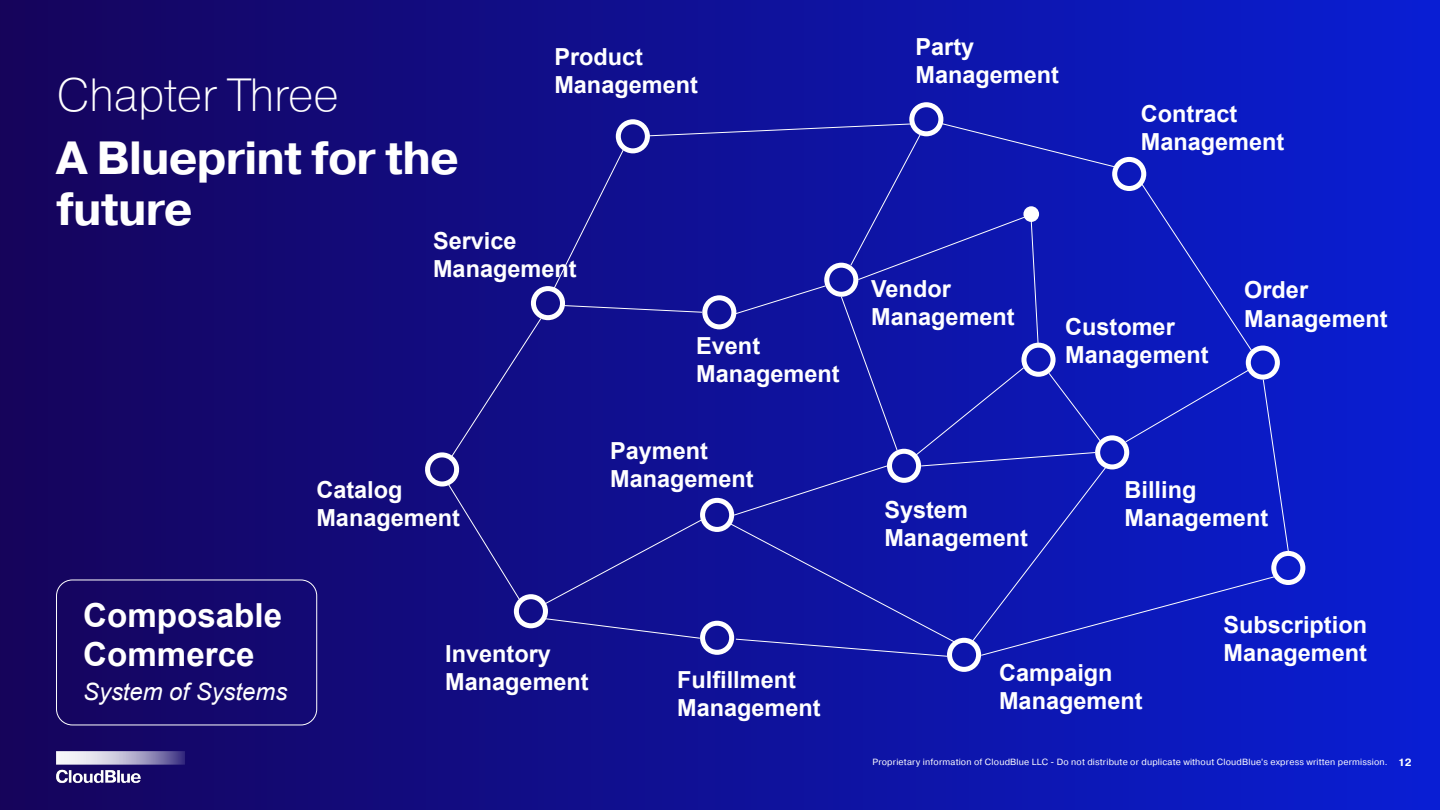
<style>
.page{position:relative;width:1440px;height:810px;background:#fff}
.page>*{position:absolute;margin:0;border:0;box-sizing:border-box;transform-origin:0 0}
.t1{font:700 46.5px/51px "Pragmatica";letter-spacing:-.02em;color:#fff}
.t2{font:200 46.5px "Pragmatica";letter-spacing:-.01em;color:#fff}
.t3{font:700 33.15px/39.8px "Arial";color:#fff}
.t4{font:italic 23.85px "Arial";color:#fff}
.t5{font:700 23.48px/28.2px "Arial";color:#fff}
.t6{font:9px "Pragmatica";letter-spacing:.02em;color:#fff}
.s1{font-weight:700;font-size:10.5px}
</style>
<div class="page">
<div style="left:0;top:0;width:1440px;height:810px;background:linear-gradient(to right,#16045a,#091ed4)"></div>
<div style="left:56px;top:580px;width:261px;height:145px;border:1px solid #fff;border-radius:16px"></div>
<svg style="left:616px;top:119px;width:34px;height:3px"></svg>
<svg style="left:909px;top:102px;width:34px;height:20px"></svg>
<svg style="left:1290px;top:551px;width:15px;height:34px"></svg>
<svg style="left:947px;top:657px;width:34px;height:15px"></svg>
<svg style="left:424px;top:452px;width:23px;height:35px"></svg>
<svg style="left:447px;top:122px;width:843px;height:535px"></svg>
<img style="left:51px;top:744px;width:139px;height:48px">
<h1 class="t2" style="left:56px;top:65px;width:284px">Chapter Three</h1>
<h1 class="t1" style="left:56px;top:134px;width:404px">A Blueprint for the future</h1>
<p class="t5" style="left:554px;top:43px;width:145px">Product<br>Management</p>
<p class="t5" style="left:915px;top:34px;width:145px">Party<br>Management</p>
<p class="t5" style="left:1141px;top:101px;width:145px">Contract<br>Management</p>
<h2 class="t3" style="left:83px;top:596px;width:200px">Composable<br>Commerce</h2>
<p class="t4" style="left:83px;top:676px;width:205px">System of Systems</p>
<p class="t5" style="left:433px;top:227px;width:145px">Service<br>Management</p>
<p class="t5" style="left:316px;top:476px;width:145px">Catalog<br>Management</p>
<p class="t5" style="left:696px;top:333px;width:145px">Event<br>Management</p>
<p class="t5" style="left:610px;top:437px;width:145px">Payment<br>Management</p>
<p class="t5" style="left:871px;top:276px;width:145px">Vendor<br>Management</p>
<p class="t5" style="left:884px;top:496px;width:145px">System<br>Management</p>
<p class="t5" style="left:1065px;top:313px;width:145px">Customer<br>Management</p>
<p class="t5" style="left:1244px;top:277px;width:145px">Order<br>Management</p>
<p class="t5" style="left:1125px;top:476px;width:145px">Billing<br>Management</p>
<p class="t5" style="left:445px;top:640px;width:145px">Inventory<br>Management</p>
<p class="t5" style="left:677px;top:666px;width:145px">Fulfillment<br>Management</p>
<p class="t5" style="left:999px;top:659px;width:145px">Campaign<br>Management</p>
<p class="t5" style="left:1223px;top:612px;width:145px">Subscription<br>Management</p>
<p class="t6" style="left:872px;top:755px;width:541px">Proprietary information of CloudBlue LLC - Do not distribute or duplicate without CloudBlue’s express written permission. <span class="s1">12</span></p>
</div>
